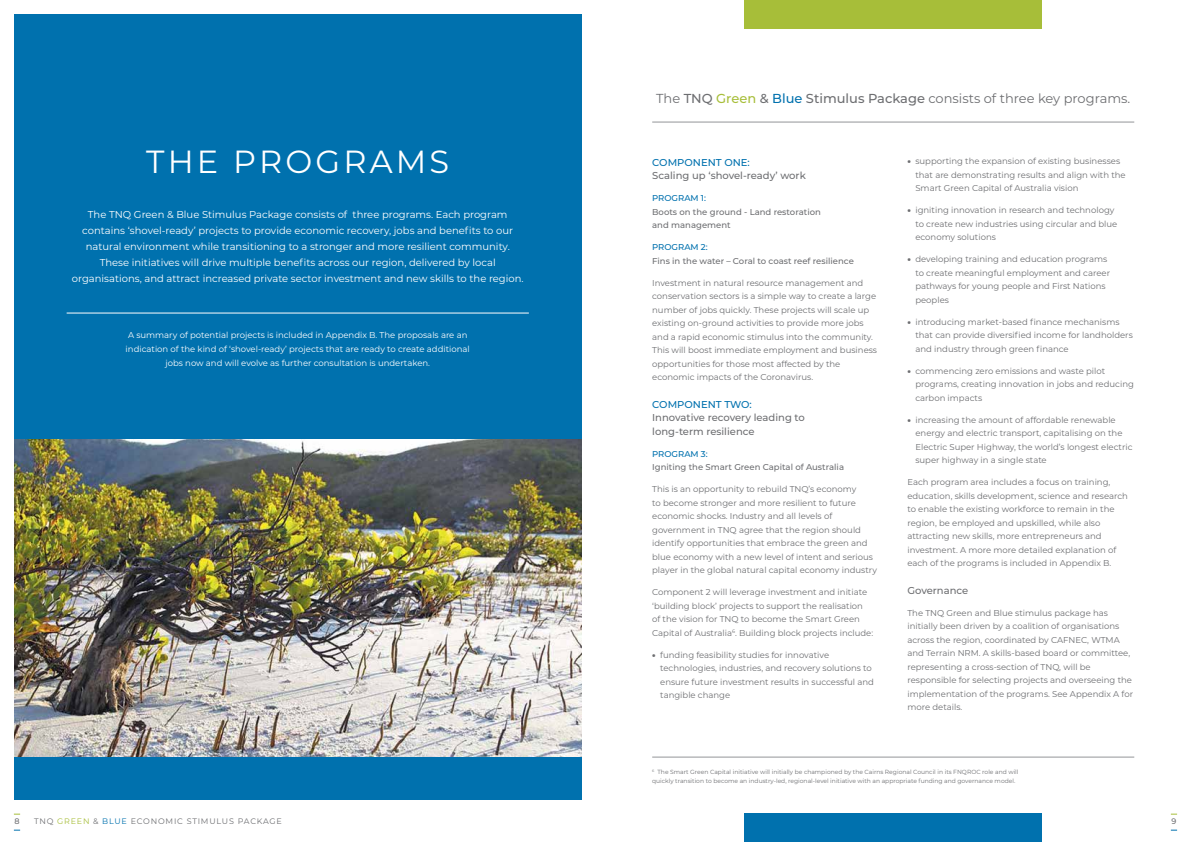
<style>
.page{position:relative;width:1191px;height:842px;background:#fff}
.page>*{position:absolute;margin:0;border:0;box-sizing:border-box;transform-origin:0 0}
.t1{font:32px "Montserrat";letter-spacing:.1em;color:#fff}
.t2{font:13px "Montserrat";color:#6d6e71}
.t3{font:10px/16px "Montserrat";color:#fff;text-align:center}
.t4{font:500 10px/13.5px "Montserrat";color:#6d6e71}
.t5{font:500 10px "Montserrat";color:#0071ae}
.t6{font:8.5px/13.5px "Montserrat";color:#6d6e71}
.t7{font:8.5px/14px "Montserrat";color:#fff;text-align:center}
.t8{font:500 8.5px/13.5px "Montserrat";color:#6d6e71}
.t9{font:500 8.5px "Montserrat";color:#0071ae}
.t10{font:8px "Montserrat";letter-spacing:.1em;color:#6d6e71}
.t11{font:500 8px "Montserrat";color:#6d6e71}
.t12{font:6px/9px "Montserrat";color:#6d6e71}
.s1{color:#a7be39}
.s2{color:#0071ae}
.s3{font-weight:500}
.s4{font-weight:500;color:#a7be39}
.s5{font-weight:500;color:#0071ae}
.s6{font-weight:900}
</style>
<div class="page">
<hr style="left:652px;top:122px;width:482px;height:1px;background:#939598">
<div style="left:744px;top:0;width:298px;height:28px;background:#a7be39"></div>
<div style="left:744px;top:814px;width:298px;height:28px;background:#0071ae"></div>
<hr style="left:652px;top:757px;width:482px;height:1px;background:#939598">
<div style="left:14px;top:14px;width:567px;height:785px;background:#0071ae"></div>
<img style="left:14px;top:439px;width:567px;height:318px">
<hr style="left:67px;top:313px;width:462px;height:1px;background:#fff">
<h1 class="t1" style="left:146px;top:139px;width:305px">THE PROGRAMS</h1>
<p class="t3" style="left:72px;top:206px;width:453px">The TNQ Green &amp; Blue Stimulus Package consists of three programs. Each program contains ‘shovel-ready’ projects to provide economic recovery, jobs and benefits to our natural environment while transitioning to a stronger and more resilient community.<br>These initiatives will drive multiple benefits across our region, delivered by local organisations, and attract increased private sector investment and new skills to the region.</p>
<p class="t7" style="left:126px;top:328px;width:346px">A summary of potential projects is included in Appendix B. The proposals are an indication of the kind of ‘shovel-ready’ projects that are ready to create additional jobs now and will evolve as further consultation is undertaken.</p>
<p class="t11" style="left:14px;top:816px;width:7px">8</p>
<p class="t10" style="left:34px;top:816px;width:249px">TNQ <span class="s1">GREEN</span> &amp; <span class="s2">BLUE</span> ECONOMIC STIMULUS PACKAGE</p>
<h2 class="t2" style="left:656px;top:90px;width:476px">The <span class="s3">TNQ</span> <span class="s4">Green</span> <span class="s3">&amp;</span> <span class="s5">Blue</span> <span class="s3">Stimulus Package</span> consists of three key programs.</h2>
<p class="t5" style="left:652px;top:155px;width:99px">COMPONENT ONE:</p>
<p class="t4" style="left:652px;top:168px;width:155px">Scaling up ‘shovel-ready’ work</p>
<p class="t9" style="left:652px;top:192px;width:55px">PROGRAM 1:</p>
<p class="t8" style="left:652px;top:204px;width:170px">Boots on the ground - Land restoration and management</p>
<p class="t9" style="left:652px;top:241px;width:57px">PROGRAM 2:</p>
<p class="t8" style="left:652px;top:253px;width:203px">Fins in the water – Coral to coast reef resilience</p>
<p class="t6" style="left:652px;top:276px;width:226px">Investment in natural resource management and conservation sectors is a simple way to create a large number of jobs quickly. These projects will scale up existing on-ground activities to provide more jobs and a rapid economic stimulus into the community.<br>This will boost immediate employment and business opportunities for those most affected by the economic impacts of the Coronavirus.</p>
<p class="t5" style="left:652px;top:397px;width:101px">COMPONENT TWO:</p>
<p class="t4" style="left:652px;top:411px;width:154px">Innovative recovery leading to long-term resilience</p>
<p class="t9" style="left:652px;top:448px;width:57px">PROGRAM 3:</p>
<p class="t8" style="left:652px;top:460px;width:193px">Igniting the Smart Green Capital of Australia</p>
<p class="t6" style="left:652px;top:482px;width:226px">This is an opportunity to rebuild TNQ’s economy<br>to become stronger and more resilient to future economic shocks. Industry and all levels of government in TNQ agree that the region should identify opportunities that embrace the green and blue economy with a new level of intent and serious player in the global natural capital economy industry</p>
<p class="t6" style="left:652px;top:585px;width:222px">Component 2 will leverage investment and initiate ‘building block’ projects to support the realisation of the vision for TNQ to become the Smart Green Capital of Australia<sup>6</sup>. Building block projects include:</p>
<p class="t6" style="left:660px;top:648px;width:215px;text-indent:-8px"><span class="s6">•</span> funding feasibility studies for innovative technologies, industries, and recovery solutions to ensure future investment results in successful and tangible change</p>
<p class="t6" style="left:915px;top:154px;width:212px;text-indent:-8px"><span class="s6">•</span> supporting the expansion of existing businesses that are demonstrating results and align with the<br>Smart Green Capital of Australia vision</p>
<p class="t6" style="left:915px;top:203px;width:203px;text-indent:-8px"><span class="s6">•</span> igniting innovation in research and technology to create new industries using circular and blue economy solutions</p>
<p class="t6" style="left:915px;top:252px;width:196px;text-indent:-8px"><span class="s6">•</span> developing training and education programs to create meaningful employment and career pathways for young people and First Nations peoples</p>
<p class="t6" style="left:915px;top:315px;width:219px;text-indent:-8px"><span class="s6">•</span> introducing market-based finance mechanisms that can provide diversified income for landholders and industry through green finance</p>
<p class="t6" style="left:915px;top:364px;width:220px;text-indent:-8px"><span class="s6">•</span> commencing zero emissions and waste pilot programs, creating innovation in jobs and reducing carbon impacts</p>
<p class="t6" style="left:915px;top:413px;width:218px;text-indent:-8px"><span class="s6">•</span> increasing the amount of affordable renewable energy and electric transport, capitalising on the Electric Super Highway, the world’s longest electric super highway in a single state</p>
<p class="t6" style="left:907px;top:475px;width:222px">Each program area includes a focus on training, education, skills development, science and research to enable the existing workforce to remain in the region, be employed and upskilled, while also attracting new skills, more entrepreneurs and investment. A more more detailed explanation of each of the programs is included in Appendix B.</p>
<p class="t4" style="left:907px;top:583px;width:62px">Governance</p>
<p class="t6" style="left:907px;top:606px;width:227px">The TNQ Green and Blue stimulus package has initially been driven by a coalition of organisations across the region, coordinated by CAFNEC, WTMA and Terrain NRM. A skills-based board or committee, representing a cross-section of TNQ, will be responsible for selecting projects and overseeing the implementation of the programs. See Appendix A for more details.</p>
<p class="t12" style="left:652px;top:767px;width:368px"><sup>6</sup> The Smart Green Capital initiative will initially be championed by the Cairns Regional Council in its FNQROC role and will quickly transition to become an industry-led, regional-level initiative with an appropriate funding and governance model.</p>
<p class="t11" style="left:1171px;top:816px;width:6px">9</p>
</div>
